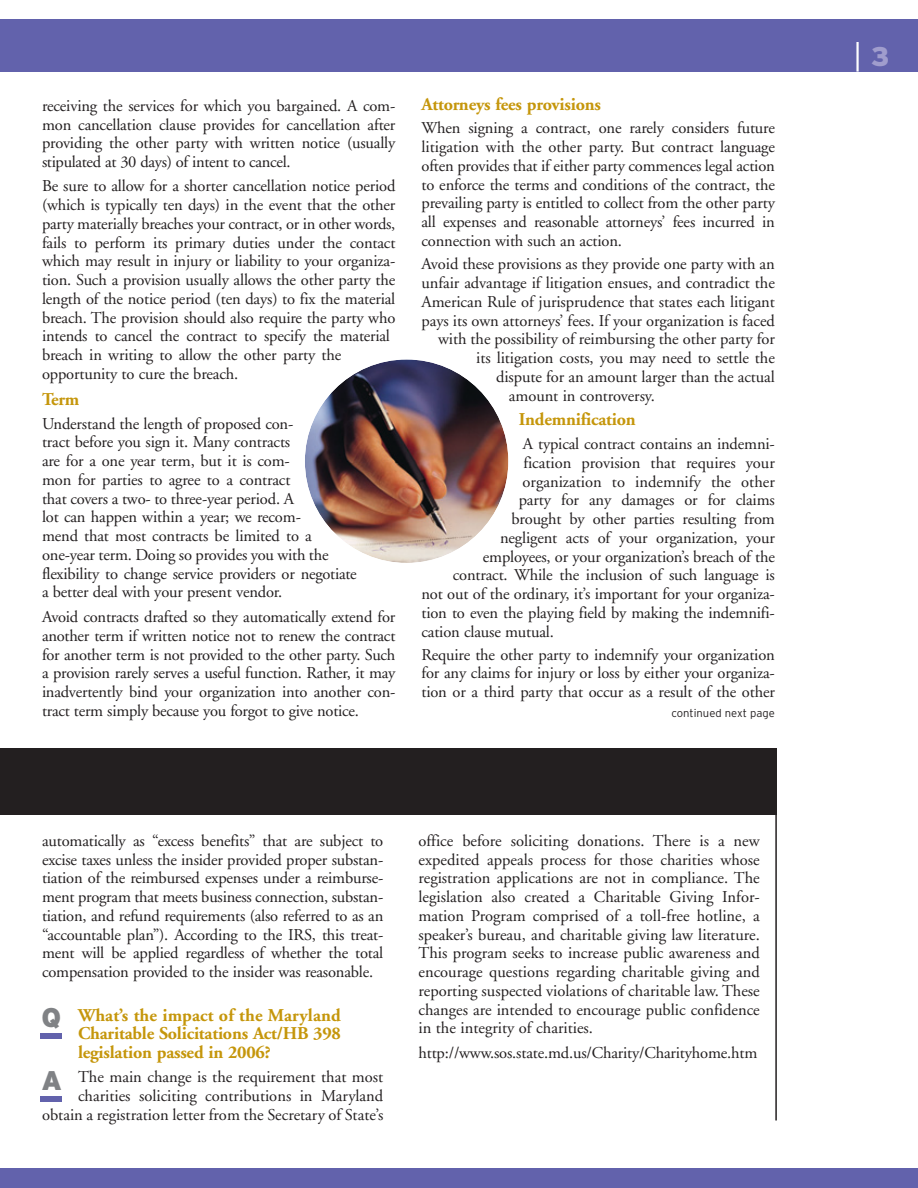
<style>
.page{position:relative;width:918px;height:1188px;background:#fff}
.page>*{position:absolute;margin:0;border:0;box-sizing:border-box;transform-origin:0 0}
.t1{font:300 30px "Interstate";color:#fff}
.t2{font:900 27px "Interstate";color:#808285}
.t3{font:700 18px/18.8px "Adobe Garamond";letter-spacing:-.01em;color:#c5960b;text-align:justify}
.t4{font:16.5px/18.8px "Adobe Garamond";letter-spacing:-.01em;color:#231f20;text-align:justify}
.t5{font:300 11.25px "Interstate";color:#231f20}
.s1{font-weight:900;font-size:27px;color:#a09dcd}
</style>
<div class="page">
<hr style="left:775px;top:793px;width:2px;height:327px;background:#231f20">
<div style="left:0;top:19px;width:918px;height:53px;background:#6262ac"></div>
<div style="left:40px;top:1033px;width:22px;height:6px;background:#6262ac"></div>
<div style="left:40px;top:1096px;width:22px;height:6px;background:#6262ac"></div>
<div style="left:0;top:748px;width:777px;height:67px;background:#231f20"></div>
<div style="left:0;top:1168px;width:918px;height:20px;background:#6262ac"></div>
<img style="left:305px;top:359px;width:203px;height:204px;border-radius:50%">
<p class="t4" style="left:42px;top:98px;width:355px">receiving the services for which you bargained. A com&shy;mon cancellation clause provides for cancellation after providing the other party with written notice (usually stipulated at 30 days) of intent to cancel.</p>
<p class="t4" style="left:42px;top:178px;width:355px;text-align:left">Be sure to allow for a shorter cancellation notice period (which is typically ten days) in the event that the other party materially breaches your contract, or in other words, fails to perform its primary duties under the contact which may result in injury or liability to your organiza&shy;tion. Such a provision usually allows the other party the length of the notice period (ten days) to fix the material breach. The provision should also require the party who intends to cancel the contract to specify the material breach in writing to allow the other party the opportunity to cure the breach.</p>
<p class="t3" style="left:42px;top:391px;width:39px">Term</p>
<p class="t4" style="left:42px;top:416px;width:316px;text-align:left">Understand the length of proposed con-<br>tract before you sign it. Many contracts<br>are for a one year term, but it is com-<br>mon for parties to agree to a contract<br>that covers a two- to three-year period. A<br>lot can happen within a year; we recom-<br>mend that most contracts be limited to a one-year term. Doing so provides you with the flexibility to change service providers or negotiate a better deal with your present vendor.</p>
<p class="t4" style="left:42px;top:609px;width:355px">Avoid contracts drafted so they automatically extend for another term if written notice not to renew the contract for another term is not provided to the other party. Such a provision rarely serves a useful function. Rather, it may inadvertently bind your organization into another con&shy;tract term simply because you forgot to give notice.</p>
<p class="t3" style="left:422px;top:97px;width:181px">Attorneys fees provisions</p>
<p class="t4" style="left:421px;top:120px;width:355px">When signing a contract, one rarely considers future litigation with the other party. But contract language often provides that if either party commences legal action to enforce the terms and conditions of the contract, the prevailing party is entitled to collect from the other party all expenses and reasonable attorneys’ fees incurred in connection with such an action.</p>
<p class="t4" style="left:421px;top:256px;width:355px">Avoid these provisions as they provide one party with an</p>
<p class="t4" style="left:421px;top:275px;width:355px">unfair advantage if litigation ensues, and contradict the</p>
<p class="t4" style="left:421px;top:294px;width:355px">American Rule of jurisprudence that states each litigant</p>
<p class="t4" style="left:421px;top:313px;width:355px">pays its own attorneys’ fees. If your organization is faced</p>
<p class="t4" style="left:438px;top:331px;width:338px">with the possibility of reimbursing the other party for</p>
<p class="t4" style="left:476px;top:350px;width:300px">its litigation costs, you may need to settle the</p>
<p class="t4" style="left:496px;top:369px;width:280px">dispute for an amount larger than the actual</p>
<p class="t4" style="left:509px;top:388px;width:147px">amount in controversy.</p>
<p class="t3" style="left:519px;top:411px;width:118px">Indemnification</p>
<p class="t4" style="left:523px;top:436px;width:253px">A typical contract contains an indemni-</p>
<p class="t4" style="left:523px;top:455px;width:253px">fication provision that requires your</p>
<p class="t4" style="left:523px;top:473px;width:254px">organization to indemnify the other</p>
<p class="t4" style="left:519px;top:492px;width:258px">party for any damages or for claims</p>
<p class="t4" style="left:512px;top:511px;width:265px">brought by other parties resulting from</p>
<p class="t4" style="left:500px;top:530px;width:276px">negligent acts of your organization, your</p>
<p class="t4" style="left:483px;top:548px;width:294px">employees, or your organization’s breach of the</p>
<p class="t4" style="left:453px;top:567px;width:324px">contract. While the inclusion of such language is</p>
<p class="t4" style="left:422px;top:586px;width:355px">not out of the ordinary, it’s important for your organiza-</p>
<p class="t4" style="left:422px;top:605px;width:355px">tion to even the playing field by making the indemnifi-</p>
<p class="t4" style="left:422px;top:623px;width:134px">cation clause mutual.</p>
<p class="t4" style="left:422px;top:646px;width:355px">Require the other party to indemnify your organization for any claims for injury or loss by either your organiza&shy;tion or a third party that occur as a result of the other</p>
<p class="t5" style="left:672px;top:709px;width:105px">continued next page</p>
<p class="t4" style="left:42px;top:833px;width:343px">automatically as “excess benefits” that are subject to excise taxes unless the insider provided proper substan&shy;tiation of the reimbursed expenses under a reimburse&shy;ment program that meets business connection, substan&shy;tiation, and refund requirements (also referred to as an “accountable plan”). According to the IRS, this treat&shy;ment will be applied regardless of whether the total compensation provided to the insider was reasonable.</p>
<p class="t3" style="left:78px;top:1007px;width:265px">What’s the impact of the Maryland Charitable Solicitations Act/HB 398 legislation passed in 2006?</p>
<p class="t4" style="left:42px;top:1069px;width:343px;text-align:right">The main change is the requirement that most charities soliciting contributions in Maryland obtain a registration letter from the Secretary of State’s</p>
<h2 class="t2" style="left:41px;top:1007px;width:21px">Q</h2>
<h2 class="t2" style="left:41px;top:1070px;width:22px">A</h2>
<p class="t4" style="left:418px;top:833px;width:343px">office before soliciting donations. There is a new expedited appeals process for those charities whose registration applications are not in compliance. The legislation also created a Charitable Giving Infor&shy;mation Program comprised of a toll-free hotline, a speaker’s bureau, and charitable giving law literature.<br>This program seeks to increase public awareness and encourage questions regarding charitable giving and reporting suspected violations of charitable law. These changes are intended to encourage public confidence in the integrity of charities.</p>
<p class="t4" style="left:418px;top:1044px;width:340px">http://www.sos.state.md.us/Charity/Charityhome.htm</p>
<h1 class="t1" style="left:853px;top:45px;width:38px">| <span class="s1">3</span></h1>
</div>
